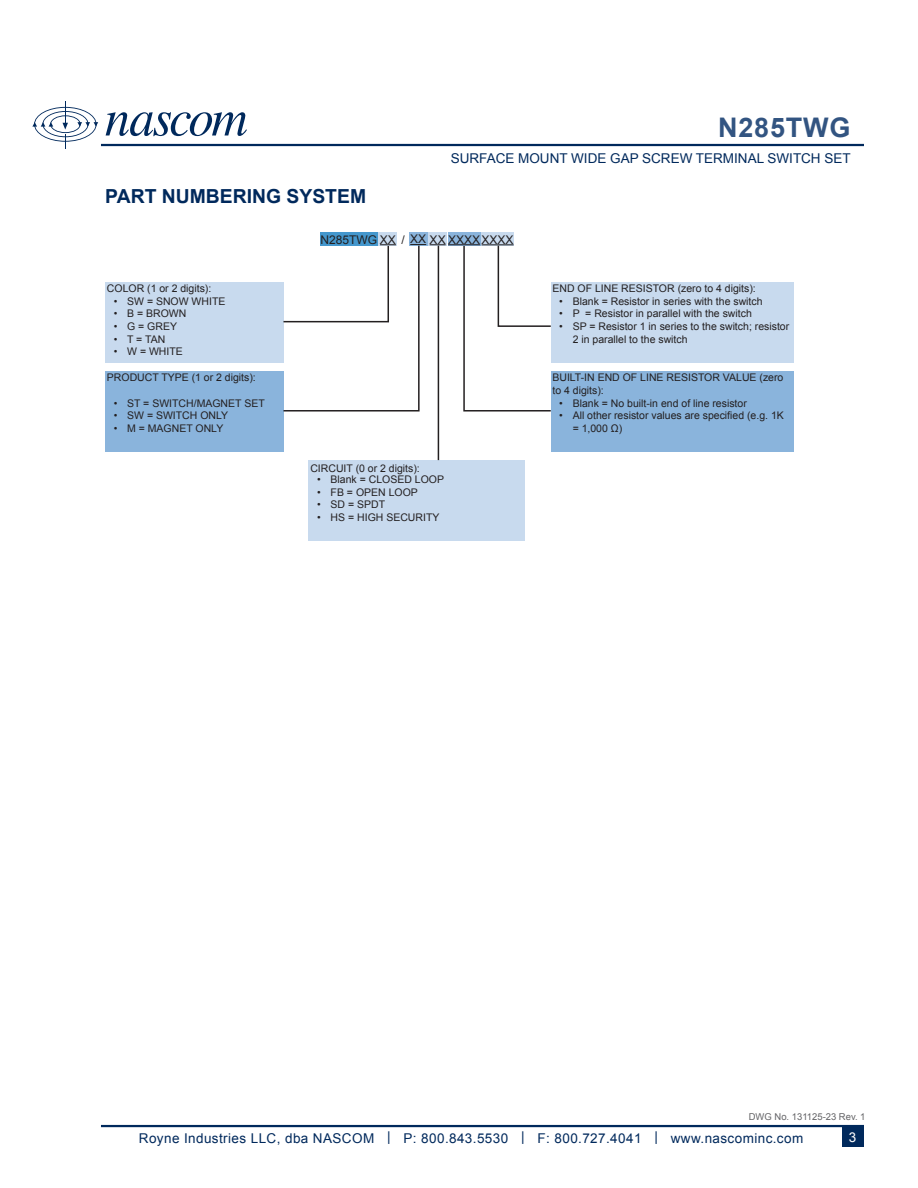
<style>
.page{position:relative;width:918px;height:1188px;background:#fff}
.page>*{position:absolute;margin:0;border:0;box-sizing:border-box;transform-origin:0 0}
.t1{font:700 27px "Arial";letter-spacing:.03em;color:#325481}
.t2{font:700 19.35px "Arial";color:#00295c}
.t3{font:13.5px "Arial";letter-spacing:.03em;color:#00295c}
.t4{font:13.5px "Arial";color:#00295c}
.t5{font:13.5px "Arial";color:#fff}
.t6{font:12px "Arial";color:#231f20}
.t7{font:10.5px/12.6px "Arial";color:#231f20}
.t8{font:9.45px "Arial";color:#636366}
</style>
<div class="page">
<hr style="left:101px;top:1125px;width:763px;height:2px;background:#00295c">
<div style="left:843px;top:1127px;width:21px;height:20px;background:#00295c"></div>
<div style="left:105px;top:282px;width:179px;height:81px;background:#c8daee"></div>
<div style="left:320px;top:232px;width:58px;height:14px;background:#4497cd"></div>
<div style="left:551px;top:371px;width:243px;height:81px;background:#8ab4dc"></div>
<div style="left:105px;top:371px;width:179px;height:81px;background:#8ab4dc"></div>
<div style="left:309px;top:460px;width:216px;height:81px;background:#c8daee"></div>
<div style="left:551px;top:282px;width:243px;height:81px;background:#c8daee"></div>
<div style="left:379px;top:232px;width:18px;height:14px;background:#c8daee"></div>
<div style="left:409px;top:232px;width:18px;height:14px;background:#8ab4dc"></div>
<div style="left:428px;top:232px;width:19px;height:14px;background:#c8daee"></div>
<div style="left:448px;top:232px;width:32px;height:14px;background:#8ab4dc"></div>
<hr style="left:448px;top:244px;width:32px;height:1px;background:#231f20">
<div style="left:481px;top:232px;width:33px;height:14px;background:#c8daee"></div>
<svg style="left:283px;top:244px;width:163px;height:168px"></svg>
<hr style="left:438px;top:246px;width:1px;height:214px;background:#231f20">
<svg style="left:463px;top:244px;width:88px;height:168px"></svg>
<svg style="left:106px;top:112px;width:141px;height:24px"></svg>
<svg style="left:32px;top:101px;width:66px;height:47px"></svg>
<hr style="left:101px;top:144px;width:763px;height:2px;background:#00295c">
<p class="t2" style="left:105px;top:183px;width:262px">PART NUMBERING SYSTEM</p>
<h1 class="t1" style="left:718px;top:108px;width:134px">N285TWG</h1>
<p class="t4" style="left:451px;top:149px;width:402px">SURFACE MOUNT WIDE GAP SCREW TERMINAL SWITCH SET</p>
<p class="t7" style="left:107px;top:282px;width:106px">COLOR (1 or 2 digits):</p>
<p class="t7" style="left:114px;top:295px;width:113px">• SW = SNOW WHITE</p>
<p class="t7" style="left:114px;top:307px;width:74px">• B = BROWN</p>
<p class="t7" style="left:114px;top:320px;width:65px">• G = GREY</p>
<p class="t7" style="left:114px;top:333px;width:53px">• T = TAN</p>
<p class="t7" style="left:114px;top:345px;width:71px">• W = WHITE</p>
<p class="t7" style="left:107px;top:371px;width:150px">PRODUCT TYPE (1 or 2 digits):</p>
<p class="t7" style="left:114px;top:397px;width:153px">• ST = SWITCH/MAGNET SET</p>
<p class="t7" style="left:114px;top:409px;width:116px">• SW = SWITCH ONLY</p>
<p class="t7" style="left:114px;top:422px;width:111px">• M = MAGNET ONLY</p>
<p class="t6" style="left:402px;top:231px;width:113px">/ XX XX XXXXXXXX</p>
<p class="t6" style="left:320px;top:231px;width:77px">N285TWG XX</p>
<p class="t7" style="left:310px;top:462px;width:111px">CIRCUIT (0 or 2 digits):</p>
<p class="t7" style="left:317px;top:473px;width:129px">• Blank = CLOSED LOOP</p>
<p class="t7" style="left:317px;top:486px;width:102px">• FB = OPEN LOOP</p>
<p class="t7" style="left:317px;top:498px;width:70px">• SD = SPDT</p>
<p class="t7" style="left:317px;top:511px;width:124px">• HS = HIGH SECURITY</p>
<p class="t7" style="left:552px;top:282px;width:205px">END OF LINE RESISTOR (zero to 4 digits):</p>
<p class="t7" style="left:559px;top:295px;width:205px">• Blank = Resistor in series with the switch</p>
<p class="t7" style="left:559px;top:307px;width:194px">• P = Resistor in parallel with the switch</p>
<p class="t7" style="left:573px;top:320px;width:218px;text-indent:-14px">• SP = Resistor 1 in series to the switch; resistor<br>2 in parallel to the switch</p>
<p class="t7" style="left:552px;top:371px;width:233px">BUILT-IN END OF LINE RESISTOR VALUE (zero to 4 digits):</p>
<p class="t7" style="left:559px;top:397px;width:189px">• Blank = No built-in end of line resistor</p>
<p class="t7" style="left:573px;top:409px;width:213px;text-indent:-14px">• All other resistor values are specified (e.g. 1K = 1,000 Ω)</p>
<p class="t8" style="left:749px;top:1110px;width:118px">DWG No. 131125-23 Rev. 1</p>
<p class="t3" style="left:139px;top:1128px;width:666px">Royne Industries LLC, dba NASCOM | P: 800.843.5530 | F: 800.727.4041 | www.nascominc.com</p>
<p class="t5" style="left:849px;top:1128px;width:9px">3</p>
</div>
